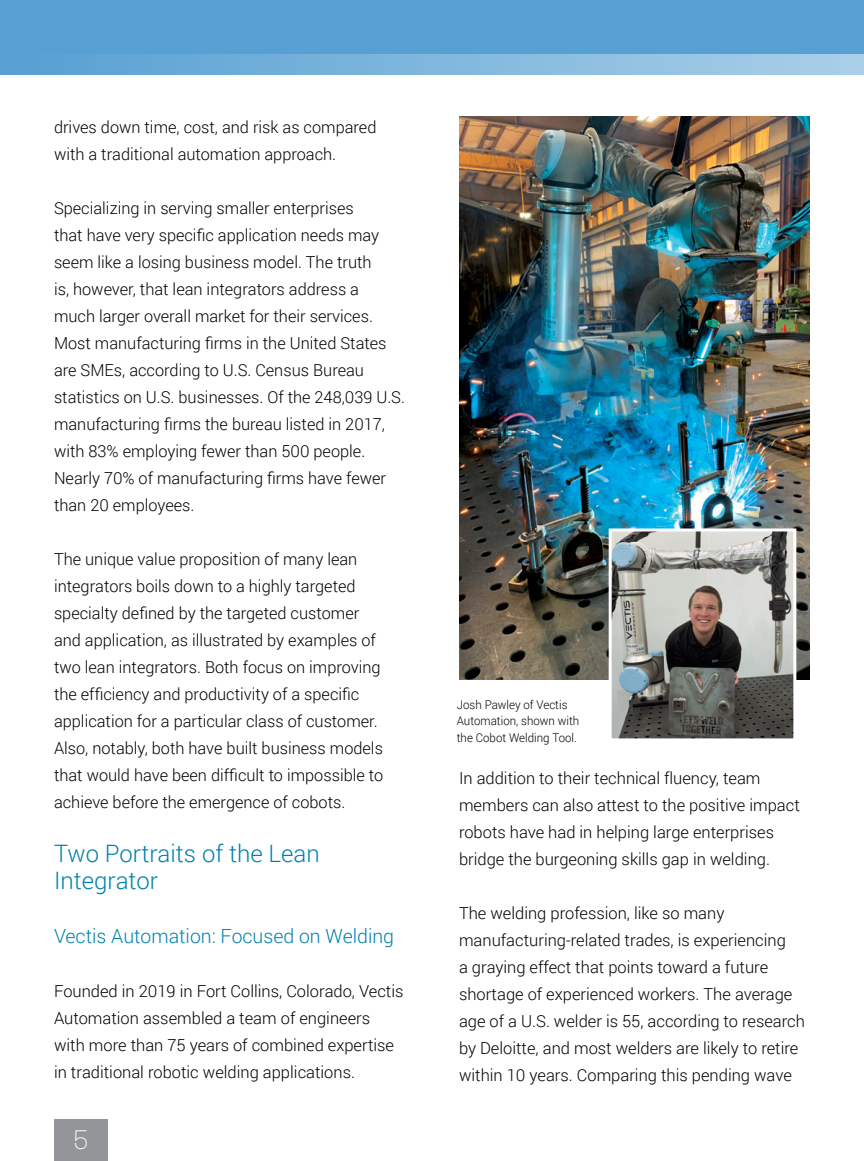
<style>
.page{position:relative;width:864px;height:1161px;background:#fff}
.page>*{position:absolute;margin:0;border:0;box-sizing:border-box;transform-origin:0 0}
.t1{font:300 24px/27px "Roboto";color:#0081ad}
.t2{font:300 24px "Cooper Hewitt";color:#fff}
.t3{font:300 19.5px "Roboto";color:#0081ad}
.t4{font:300 16.5px/27px "Roboto";color:#000}
.t5{font:300 12px/16.5px "Roboto";color:#000;scale:.96 1}
</style>
<div class="page">
<div style="left:54px;top:1119px;width:54px;height:42px;background:#939598"></div>
<div style="left:0;top:0;width:864px;height:54px;background:#56a0d3"></div>
<svg style="left:0;top:54px;width:864px;height:21px;background:#7fb6dd"></svg>
<img style="left:459px;top:116px;width:351px;height:564px">
<img style="left:613px;top:532px;width:179px;height:205px">
<div style="left:609px;top:528px;width:187px;height:213px;border:3px solid #fff"></div>
<p class="t4" style="left:54px;top:113px;width:324px">drives down time, cost, and risk as compared with a traditional automation approach.</p>
<p class="t4" style="left:54px;top:194px;width:353px">Specializing in serving smaller enterprises<br>that have very specific application needs may seem like a losing business model. The truth<br>is, however, that lean integrators address a<br>much larger overall market for their services.<br>Most manufacturing firms in the United States are SMEs, according to U.S. Census Bureau statistics on U.S. businesses. Of the 248,039 U.S. manufacturing firms the bureau listed in 2017, with 83% employing fewer than 500 people.<br>Nearly 70% of manufacturing firms have fewer than 20 employees.</p>
<p class="t4" style="left:54px;top:545px;width:331px">The unique value proposition of many lean integrators boils down to a highly targeted specialty defined by the targeted customer and application, as illustrated by examples of two lean integrators. Both focus on improving the efficiency and productivity of a specific application for a particular class of customer.<br>Also, notably, both have built business models that would have been difficult to impossible to achieve before the emergence of cobots.</p>
<h1 class="t1" style="left:54px;top:840px;width:267px">Two Portraits of the Lean<br>Integrator</h1>
<p class="t3" style="left:54px;top:923px;width:342px">Vectis Automation: Focused on Welding</p>
<p class="t4" style="left:54px;top:977px;width:351px">Founded in 2019 in Fort Collins, Colorado, Vectis Automation assembled a team of engineers with more than 75 years of combined expertise in traditional robotic welding applications.</p>
<h1 class="t2" style="left:74px;top:1126px;width:16px">5</h1>
<p class="t5" style="left:457px;top:696px;width:129px">Josh Pawley of Vectis<br>Automation, shown with the Cobot Welding Tool.</p>
<p class="t4" style="left:459px;top:764px;width:342px">In addition to their technical fluency, team members can also attest to the positive impact robots have had in helping large enterprises bridge the burgeoning skills gap in welding.</p>
<p class="t4" style="left:459px;top:899px;width:348px">The welding profession, like so many manufacturing-related trades, is experiencing<br>a graying effect that points toward a future shortage of experienced workers. The average age of a U.S. welder is 55, according to research by Deloitte, and most welders are likely to retire within 10 years. Comparing this pending wave</p>
</div>
